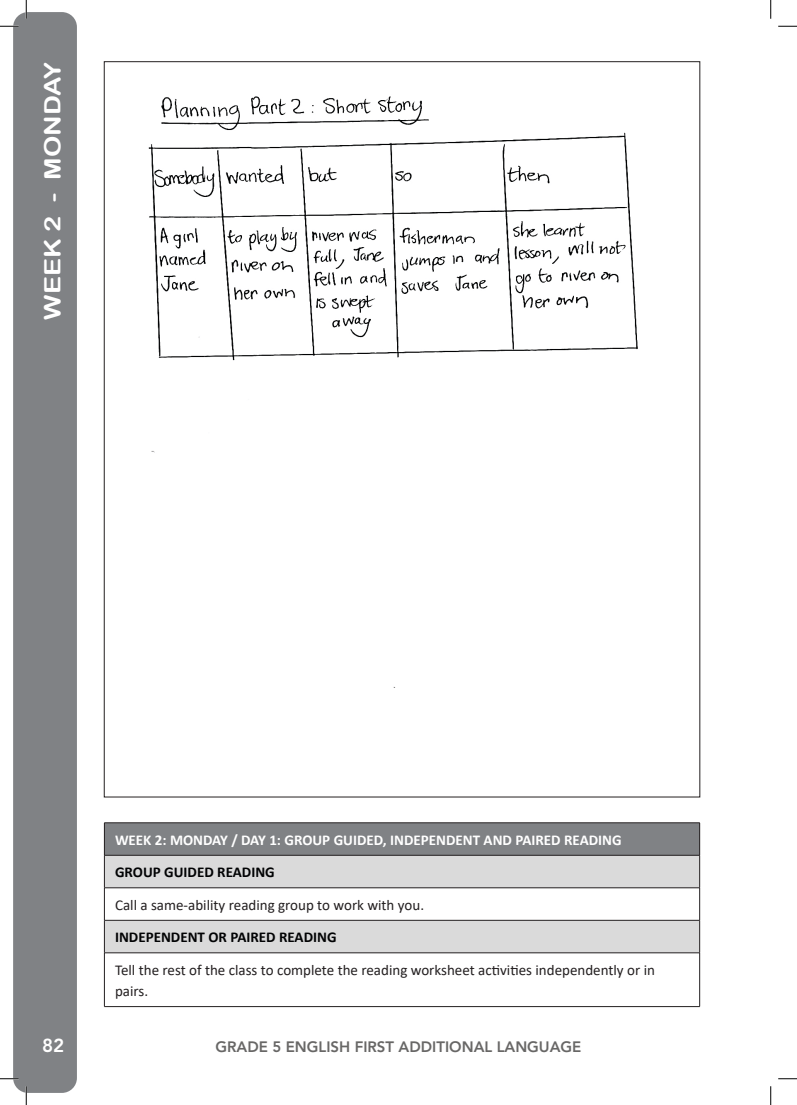
<style>
.page{position:relative;width:797px;height:1105px;background:#fff}
.page>*{position:absolute;margin:0;border:0;box-sizing:border-box;transform-origin:0 0}
.t1{font:22.5px "Arial Rounded MT Bold";color:#fff;scale:1.2 1}
.t2{font:800 18.75px "Avenir LT Std";color:#fff}
.Normal_wrd_20{font:15px/21.2px "Calibri";color:#231f20}
.Normal_wrd_20-2{font:700 15px "Calibri";color:#fff}
.Normal_wrd_20-3{font:700 15px "Calibri";color:#020304}
.t3{font:800 15px "Avenir LT Std";color:#686766}
</style>
<div class="page">
<div style="left:13px;top:12px;width:64px;height:1081px;background:#808285;border-radius:15px"></div>
<div style="left:104px;top:823px;width:595px;height:32px;background:#808285"></div>
<svg style="left:105px;top:856px;width:594px;height:97px;fill:#dadada"></svg>
<hr style="left:104px;top:822px;width:595px;height:1px;background:#231f20">
<hr style="left:104px;top:823px;width:1px;height:32px;background:#231f20">
<hr style="left:699px;top:823px;width:1px;height:32px;background:#231f20">
<hr style="left:104px;top:855px;width:595px;height:1px;background:#231f20">
<hr style="left:104px;top:855px;width:1px;height:33px;background:#231f20">
<hr style="left:699px;top:855px;width:1px;height:33px;background:#231f20">
<hr style="left:104px;top:887px;width:595px;height:1px;background:#231f20">
<hr style="left:104px;top:888px;width:1px;height:32px;background:#231f20">
<hr style="left:699px;top:888px;width:1px;height:32px;background:#231f20">
<hr style="left:104px;top:920px;width:595px;height:1px;background:#231f20">
<hr style="left:104px;top:920px;width:1px;height:33px;background:#231f20">
<hr style="left:699px;top:920px;width:1px;height:33px;background:#231f20">
<hr style="left:104px;top:953px;width:595px;height:1px;background:#231f20">
<hr style="left:104px;top:953px;width:1px;height:53px;background:#231f20">
<hr style="left:699px;top:953px;width:1px;height:53px;background:#231f20">
<hr style="left:104px;top:1006px;width:595px;height:1px;background:#231f20">
<img style="left:148px;top:96px;width:490px;height:592px">
<svg style="left:0;top:25px;width:19px;height:2px"></svg>
<svg style="left:778px;top:25px;width:19px;height:2px"></svg>
<svg style="left:0;top:1078px;width:19px;height:1px"></svg>
<svg style="left:778px;top:1078px;width:19px;height:1px"></svg>
<svg style="left:25px;top:0;width:2px;height:19px"></svg>
<svg style="left:25px;top:1086px;width:2px;height:19px"></svg>
<svg style="left:770px;top:0;width:1px;height:19px"></svg>
<svg style="left:770px;top:1086px;width:1px;height:19px"></svg>
<p class="t1" style="left:39px;top:320px;width:217px;rotate:-90deg">WEEK 2 - MONDAY</p>
<p class="Normal_wrd_20-2" style="left:115px;top:829px;width:508px">WEEK 2: MONDAY / DAY 1: GROUP GUIDED, INDEPENDENT AND PAIRED READING</p>
<p class="Normal_wrd_20-3" style="left:115px;top:861px;width:161px">GROUP GUIDED READING</p>
<p class="Normal_wrd_20" style="left:115px;top:894px;width:310px">Call a same-ability reading group to work with you.</p>
<p class="Normal_wrd_20-3" style="left:115px;top:927px;width:223px">INDEPENDENT OR PAIRED READING</p>
<p class="Normal_wrd_20" style="left:115px;top:959px;width:541px">Tell the rest of the class to complete the reading worksheet activities independently or in pairs.</p>
<p class="t2" style="left:42px;top:1034px;width:24px">82</p>
<p class="t3" style="left:215px;top:1038px;width:367px">GRADE 5 ENGLISH FIRST ADDITIONAL LANGUAGE</p>
</div>
